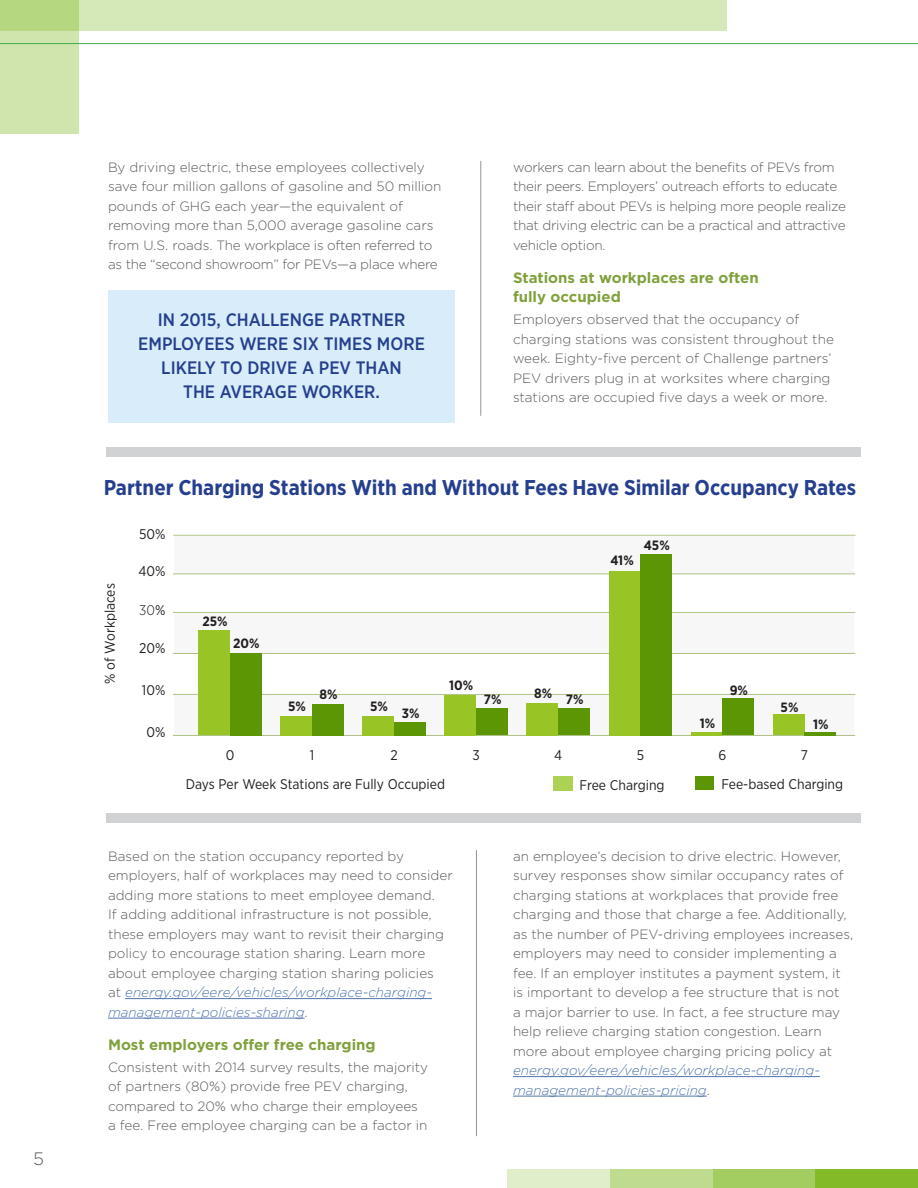
<style>
.page{position:relative;width:918px;height:1188px;background:#fff}
.page>*{position:absolute;margin:0;border:0;box-sizing:border-box;transform-origin:0 0}
.quote{font:700 21.3px "Gotham Narrow";color:#253f8e}
.quote2{font:500 18px/24px "Gotham Narrow";color:#253f8e;text-align:center}
.t1{font:300 18px "Gotham";color:#5c5c5f}
.t2{font:700 15px/19.5px "Gotham";color:#80a13c}
.t3{font:14.1px "Gotham Narrow";color:#231f20}
.t4{font:300 14.1px "Gotham Narrow";color:#231f20}
.body_text{font:300 13.5px/19.5px "Gotham";color:#5c5c5f}
.body_text-2{font:300 13.5px/19.5px "Gotham";letter-spacing:-.02em;color:#5c5c5f}
.t5{font:700 13.5px "Gotham Narrow";color:#231f20}
.s1{font-weight:400}
.s2{font-style:italic;color:#5175ae}
</style>
<div class="page">
<div style="left:0;top:0;width:79px;height:134px;background:#cfe5ad"></div>
<svg style="left:0;top:0;width:727px;height:30px;background:#d1e6b1"></svg>
<hr style="left:0;top:43px;width:918px;height:1px;background:#40ae49">
<div style="left:610px;top:1169px;width:103px;height:19px;background:#bedb8f"></div>
<div style="left:507px;top:1169px;width:103px;height:19px;background:#e0eec9"></div>
<div style="left:713px;top:1169px;width:102px;height:19px;background:#a3cd61"></div>
<div style="left:815px;top:1169px;width:103px;height:19px;background:#82bb27"></div>
<hr style="left:125px;top:998px;width:307px;height:1px;background:#5175ae">
<hr style="left:108px;top:1018px;width:197px;height:1px;background:#5175ae">
<hr style="left:513px;top:1076px;width:307px;height:1px;background:#5175ae">
<hr style="left:513px;top:1096px;width:194px;height:1px;background:#5175ae">
<hr style="left:481px;top:161px;width:1px;height:255px;background:#939598">
<hr style="left:476px;top:850px;width:1px;height:286px;background:#939598">
<div style="left:175px;top:536px;width:679px;height:38px;background:#f7f7f8"></div>
<div style="left:175px;top:613px;width:679px;height:41px;background:#f7f7f8"></div>
<div style="left:175px;top:695px;width:679px;height:41px;background:#f7f7f8"></div>
<hr style="left:173px;top:535px;width:683px;height:1px;background:#5c8705">
<hr style="left:173px;top:573px;width:682px;height:1px;background:#5c8705">
<hr style="left:173px;top:612px;width:682px;height:1px;background:#5c8705">
<hr style="left:173px;top:653px;width:682px;height:1px;background:#5c8705">
<hr style="left:173px;top:694px;width:682px;height:1px;background:#5c8705">
<hr style="left:173px;top:735px;width:682px;height:1px;background:#5c8705">
<div style="left:106px;top:448px;width:754px;height:9px;background:#d1d2d4"></div>
<div style="left:106px;top:813px;width:754px;height:9px;background:#d1d2d4"></div>
<svg style="left:553px;top:776px;width:20px;height:14px"></svg>
<div style="left:695px;top:776px;width:19px;height:14px;background:#5c9605"></div>
<div style="left:198px;top:630px;width:32px;height:105px;background:#99c426"></div>
<div style="left:230px;top:653px;width:32px;height:82px;background:#5c9605"></div>
<hr style="left:691px;top:732px;width:32px;height:3px;background:#99c426">
<div style="left:722px;top:698px;width:32px;height:37px;background:#5c9605"></div>
<div style="left:773px;top:715px;width:32px;height:20px;background:#99c426"></div>
<hr style="left:805px;top:732px;width:31px;height:3px;background:#5c9605">
<div style="left:280px;top:716px;width:32px;height:19px;background:#99c426"></div>
<div style="left:312px;top:704px;width:32px;height:31px;background:#5c9605"></div>
<div style="left:362px;top:716px;width:32px;height:19px;background:#99c426"></div>
<div style="left:394px;top:722px;width:32px;height:13px;background:#5c9605"></div>
<div style="left:444px;top:695px;width:32px;height:40px;background:#99c426"></div>
<div style="left:476px;top:709px;width:32px;height:26px;background:#5c9605"></div>
<div style="left:526px;top:703px;width:32px;height:32px;background:#99c426"></div>
<div style="left:558px;top:709px;width:32px;height:26px;background:#5c9605"></div>
<div style="left:609px;top:571px;width:31px;height:164px;background:#99c426"></div>
<div style="left:640px;top:554px;width:32px;height:181px;background:#5c9605"></div>
<div style="left:108px;top:290px;width:347px;height:132px;background:#d8edf9"></div>
<h2 class="t1" style="left:33px;top:1147px;width:12px">5</h2>
<p class="body_text" style="left:108px;top:157px;width:335px">By driving electric, these employees collectively save four million gallons of gasoline and 50 million pounds of GHG each year—the equivalent of removing more than 5,000 average gasoline cars from U.S. roads. The workplace is often referred to as the “second showroom” for PEVs—a place where</p>
<p class="body_text-2" style="left:513px;top:157px;width:335px">workers can learn about the benefits of PEVs from their peers. Employers’ outreach efforts to educate their staff about PEVs is helping more people realize that driving electric can be a practical and attractive vehicle option.</p>
<h3 class="t2" style="left:513px;top:268px;width:247px">Stations at workplaces are often fully occupied</h3>
<p class="body_text" style="left:513px;top:310px;width:322px">Employers observed that the occupancy of charging stations was consistent throughout the week. Eighty-five percent of Challenge partners’ PEV drivers plug in at worksites where charging stations are occupied five days a week or more.</p>
<p class="quote2" style="left:138px;top:307px;width:288px">IN 2015, CHALLENGE PARTNER<br>EMPLOYEES WERE SIX TIMES MORE<br>LIKELY TO DRIVE A PEV THAN<br>THE AVERAGE WORKER.</p>
<p class="quote" style="left:104px;top:474px;width:754px">Partner Charging Stations With and Without Fees Have Similar Occupancy Rates</p>
<p class="t3" style="left:139px;top:525px;width:28px">50%</p>
<p class="t3" style="left:138px;top:562px;width:29px">40%</p>
<p class="t4" style="left:139px;top:601px;width:28px">30<span class="s1">%</span></p>
<p class="t3" style="left:139px;top:639px;width:28px">20%</p>
<p class="t3" style="left:142px;top:681px;width:25px">10%</p>
<p class="t3" style="left:146px;top:724px;width:21px">0%</p>
<p class="t5" style="left:644px;top:537px;width:27px">45%</p>
<p class="t5" style="left:610px;top:552px;width:25px">41%</p>
<p class="t3" style="left:101px;top:684px;width:102px;rotate:-90deg">% of Workplaces</p>
<p class="t5" style="left:202px;top:613px;width:27px">25%</p>
<p class="t5" style="left:233px;top:635px;width:28px">20%</p>
<p class="t5" style="left:449px;top:677px;width:26px">10%</p>
<p class="t5" style="left:730px;top:682px;width:20px">9%</p>
<p class="t5" style="left:534px;top:685px;width:20px">8%</p>
<p class="t5" style="left:319px;top:685px;width:20px">8%</p>
<p class="t5" style="left:484px;top:690px;width:19px">7%</p>
<p class="t5" style="left:566px;top:690px;width:19px">7%</p>
<p class="t5" style="left:288px;top:698px;width:19px">5%</p>
<p class="t5" style="left:370px;top:698px;width:19px">5%</p>
<p class="t5" style="left:781px;top:698px;width:19px">5%</p>
<p class="t5" style="left:402px;top:705px;width:19px">3%</p>
<p class="t5" style="left:700px;top:715px;width:17px">1%</p>
<p class="t5" style="left:813px;top:715px;width:17px">1%</p>
<p class="t3" style="left:226px;top:746px;width:10px">0</p>
<p class="t3" style="left:310px;top:746px;width:6px">1</p>
<p class="t3" style="left:391px;top:746px;width:9px">2</p>
<p class="t3" style="left:473px;top:746px;width:9px">3</p>
<p class="t3" style="left:554px;top:746px;width:10px">4</p>
<p class="t3" style="left:637px;top:746px;width:9px">5</p>
<p class="t3" style="left:719px;top:746px;width:9px">6</p>
<p class="t3" style="left:801px;top:746px;width:9px">7</p>
<p class="t3" style="left:186px;top:775px;width:261px">Days Per Week Stations are Fully Occupied</p>
<p class="t3" style="left:580px;top:776px;width:87px">Free Charging</p>
<p class="t3" style="left:721px;top:775px;width:123px">Fee-based Charging</p>
<p class="body_text" style="left:108px;top:846px;width:346px">Based on the station occupancy reported by employers, half of workplaces may need to consider adding more stations to meet employee demand.<br>If adding additional infrastructure is not possible, these employers may want to revisit their charging policy to encourage station sharing. Learn more about employee charging station sharing policies<br>at <span class="s2">energy.gov/eere/vehicles/workplace-charging&shy;management-policies-sharing</span>.</p>
<h3 class="t2" style="left:108px;top:1035px;width:269px">Most employers offer free charging</h3>
<p class="body_text" style="left:108px;top:1057px;width:322px">Consistent with 2014 survey results, the majority of partners (80%) provide free PEV charging, compared to 20% who charge their employees a fee. Free employee charging can be a factor in</p>
<p class="body_text" style="left:513px;top:846px;width:342px">an employee’s decision to drive electric. However, survey responses show similar occupancy rates of charging stations at workplaces that provide free charging and those that charge a fee. Additionally, as the number of PEV-driving employees increases, employers may need to consider implementing a fee. If an employer institutes a payment system, it is important to develop a fee structure that is not<br>a major barrier to use. In fact, a fee structure may help relieve charging station congestion. Learn more about employee charging pricing policy at <span class="s2">energy.gov/eere/vehicles/workplace-charging&shy;management-policies-pricing</span>.</p>
</div>
